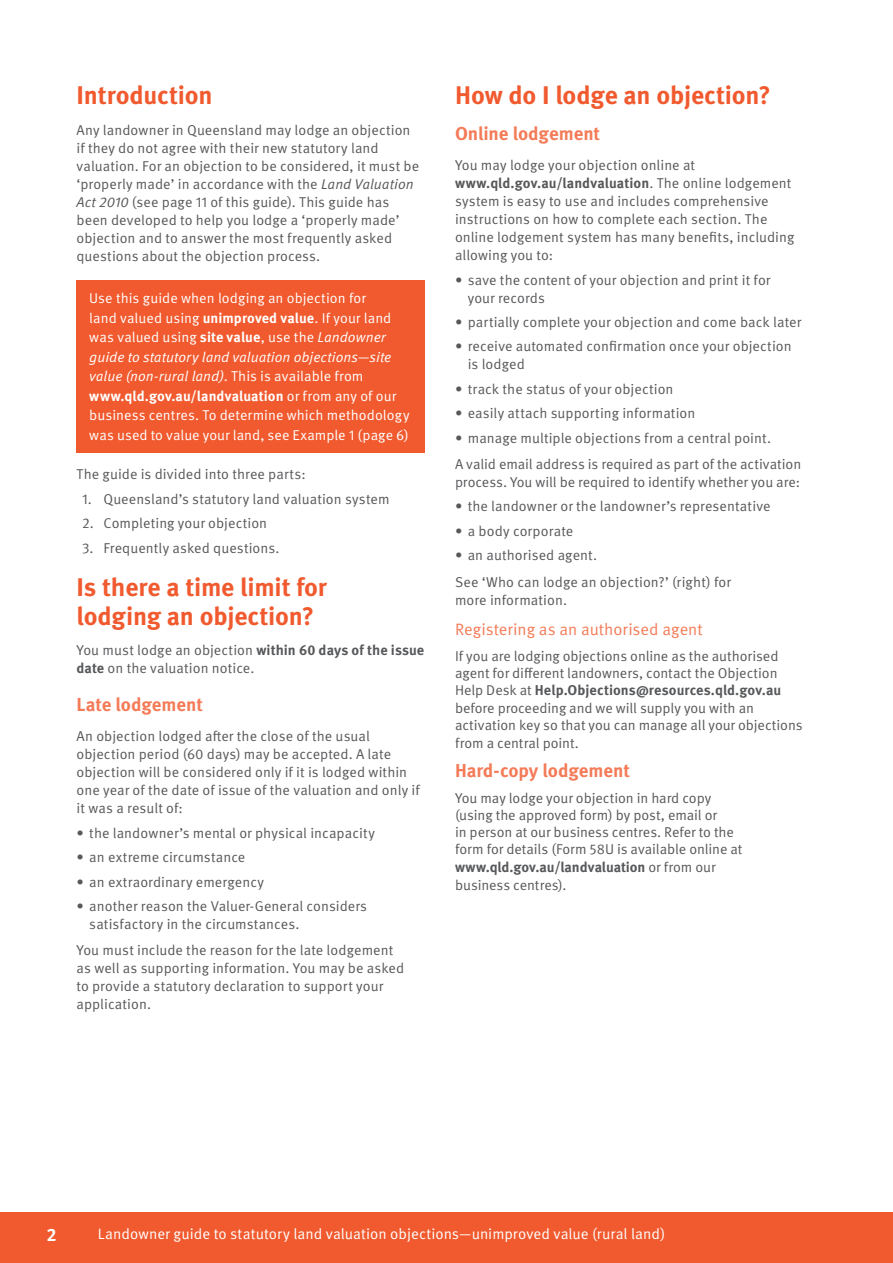
<style>
.page{position:relative;width:893px;height:1263px;background:#fff}
.page>*{position:absolute;margin:0;border:0;box-sizing:border-box;transform-origin:0 0}
.h01{font:700 25.5px/28.5px "Meta Pro";letter-spacing:-.01em;color:#f15a2e}
.h02{font:700 18.75px "Meta Pro";letter-spacing:-.005em;color:#f47b58}
.t1{font:700 18px "Meta Pro";color:#fff}
.h03{font:16.5px "Meta Pro Norm";color:#f47b58}
.t2{font:15px "Meta Pro Norm";color:#fff}
.Body{font:14.25px/18px "Meta Pro Norm";letter-spacing:.005em;color:#57585a}
.bodycopywhite{font:14.25px/19.5px "Meta Pro Norm";letter-spacing:.005em;color:#fff}
.s1{font-family:"Meta Pro Norm Ita"}
.s2{font-family:"Meta Pro";font-weight:700}
</style>
<div class="page">
<div style="left:0;top:1213px;width:893px;height:50px;background:#f15a2e"></div>
<div style="left:77px;top:280px;width:348px;height:173px;background:#f15a2e"></div>
<h1 class="h01" style="left:77px;top:80px;width:137px">Introduction</h1>
<p class="Body" style="left:77px;top:120px;width:344px">Any landowner in Queensland may lodge an objection if they do not agree with their new statutory land valuation. For an objection to be considered, it must be ‘properly made’ in accordance with the <span class="s1">Land Valuation Act 2010</span> (see page 11 of this guide). This guide has been developed to help you lodge a ‘properly made’ objection and to answer the most frequently asked questions about the objection process.</p>
<p class="bodycopywhite" style="left:89px;top:288px;width:322px">Use this guide when lodging an objection for<br>land valued using <span class="s2">unimproved value</span>. If your land was valued using <span class="s2">site value</span>, use the <span class="s1">Landowner guide to statutory land valuation objections—site value (non-rural land)</span>. This is available from <span class="s2">www.qld.gov.au/landvaluation</span> or from any of our business centres. To determine which methodology was used to value your land, see Example 1 (page 6)</p>
<p class="Body" style="left:77px;top:465px;width:231px">The guide is divided into three parts:</p>
<p class="Body" style="left:82px;top:489px;width:309px">1. Queensland’s statutory land valuation system</p>
<p class="Body" style="left:82px;top:513px;width:186px">2. Completing your objection</p>
<p class="Body" style="left:82px;top:538px;width:199px">3. Frequently asked questions.</p>
<h1 class="h01" style="left:77px;top:571px;width:252px">Is there a time limit for lodging an objection?</h1>
<p class="Body" style="left:77px;top:640px;width:349px">You must lodge an objection <span class="s2">within 60 days of the issue date</span> on the valuation notice.</p>
<h2 class="h02" style="left:77px;top:689px;width:128px">Late lodgement</h2>
<p class="Body" style="left:77px;top:726px;width:345px">An objection lodged after the close of the usual objection period (60 days) may be accepted. A late objection will be considered only if it is lodged within one year of the date of issue of the valuation and only if it was a result of:</p>
<p class="Body" style="left:77px;top:823px;width:300px">• the landowner’s mental or physical incapacity</p>
<p class="Body" style="left:77px;top:847px;width:170px">• an extreme circumstance</p>
<p class="Body" style="left:77px;top:872px;width:189px">• an extraordinary emergency</p>
<p class="Body" style="left:89px;top:896px;width:279px;text-indent:-13px">• another reason the Valuer-General considers satisfactory in the circumstances.</p>
<p class="Body" style="left:77px;top:940px;width:329px">You must include the reason for the late lodgement as well as supporting information. You may be asked to provide a statutory declaration to support your application.</p>
<h1 class="h01" style="left:455px;top:80px;width:317px">How do I lodge an objection?</h1>
<h2 class="h02" style="left:455px;top:118px;width:147px">Online lodgement</h2>
<p class="Body" style="left:455px;top:155px;width:341px">You may lodge your objection online at <span class="s2">www.qld.gov.au/landvaluation</span>. The online lodgement system is easy to use and includes comprehensive instructions on how to complete each section. The online lodgement system has many benefits, including allowing you to:</p>
<p class="Body" style="left:468px;top:270px;width:304px;text-indent:-13px">• save the content of your objection and print it for your records</p>
<p class="Body" style="left:455px;top:312px;width:348px">• partially complete your objection and come back later</p>
<p class="Body" style="left:468px;top:337px;width:325px;text-indent:-13px">• receive automated confirmation once your objection is lodged</p>
<p class="Body" style="left:455px;top:379px;width:220px">• track the status of your objection</p>
<p class="Body" style="left:455px;top:403px;width:242px">• easily attach supporting information</p>
<p class="Body" style="left:455px;top:428px;width:318px">• manage multiple objections from a central point.</p>
<p class="Body" style="left:455px;top:454px;width:348px">A valid email address is required as part of the activation process. You will be required to identify whether you are:</p>
<p class="Body" style="left:455px;top:497px;width:317px">• the landowner or the landowner’s representative</p>
<p class="Body" style="left:455px;top:521px;width:120px">• a body corporate</p>
<p class="Body" style="left:455px;top:545px;width:144px">• an authorised agent.</p>
<p class="Body" style="left:455px;top:572px;width:278px">See ‘Who can lodge an objection?’ (right) for more information.</p>
<h3 class="h03" style="left:455px;top:617px;width:249px">Registering as an authorised agent</h3>
<p class="Body" style="left:455px;top:646px;width:349px;line-height:17.4px">If you are lodging objections online as the authorised agent for different landowners, contact the Objection Help Desk at <span class="s2">Help.Objections@resources.qld.gov.au </span>before proceeding and we will supply you with an activation key so that you can manage all your objections from a central point.</p>
<h2 class="h02" style="left:455px;top:756px;width:177px">Hard-copy lodgement</h2>
<p class="Body" style="left:455px;top:788px;width:289px;line-height:17.4px">You may lodge your objection in hard copy (using the approved form) by post, email or<br>in person at our business centres. Refer to the form for details (Form 58U is available online at <span class="s2">www.qld.gov.au/landvaluation</span> or from our business centres).</p>
<p class="t1" style="left:46px;top:1221px;width:12px">2</p>
<p class="t2" style="left:98px;top:1222px;width:569px">Landowner guide to statutory land valuation objections—unimproved value (rural land)</p>
</div>
